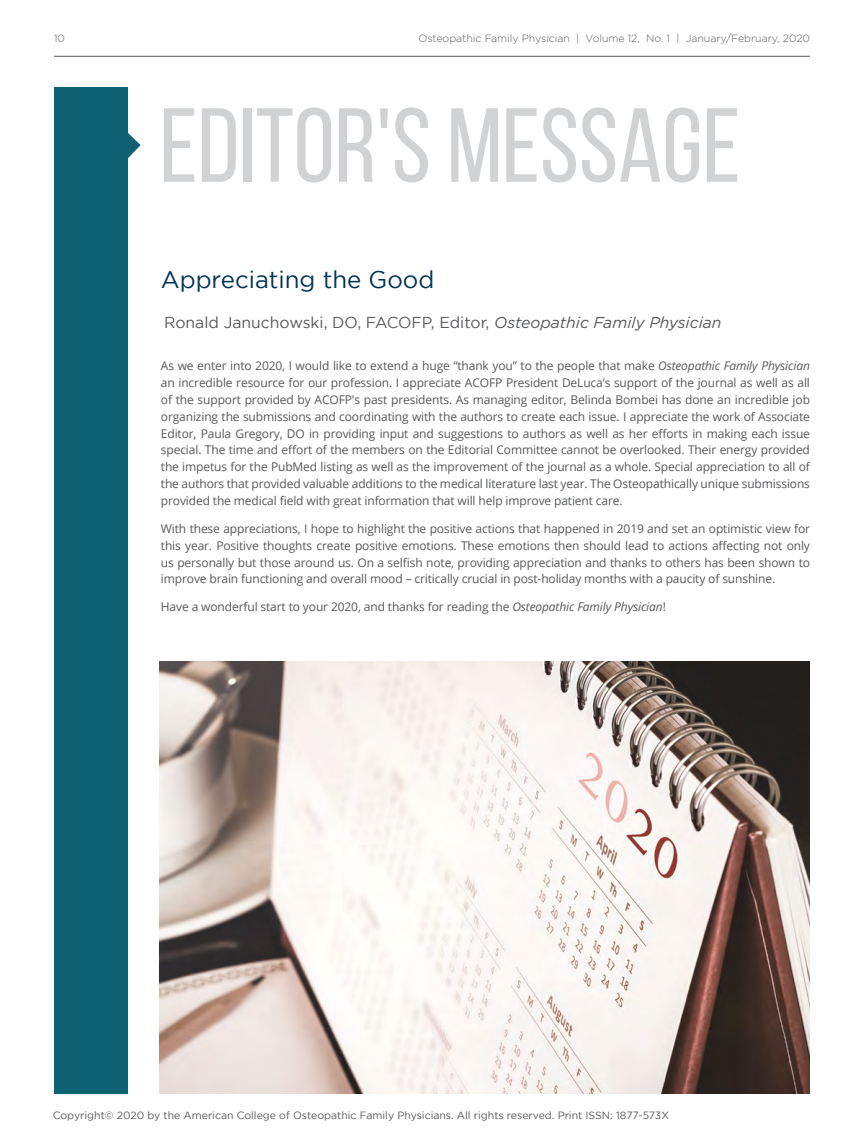
<style>
.page{position:relative;width:864px;height:1148px;background:#fff}
.page>*{position:absolute;margin:0;border:0;box-sizing:border-box;transform-origin:0 0}
.Page_Heading{font:105px "Bebas Neue";color:#d1d2d4}
.t1{font:24px "Gotham";color:#003453}
.t2{font:15.75px "Gotham";color:#57585a}
.Body{font:12px/16.8px "Open Sans";letter-spacing:-.01em;color:#57585a;text-align:justify}
.Small_Text{font:10.5px "Gotham";color:#57585a}
.t3{font:300 10.5px "Gotham";color:#57585a}
.s1{font-style:italic}
</style>
<div class="page">
<div style="left:54px;top:88px;width:73px;height:1006px;background:#0e6272"></div>
<hr style="left:54px;top:56px;width:756px;height:1px;background:#57585a">
<svg style="left:127px;top:108px;width:14px;height:79px"></svg>
<img style="left:160px;top:662px;width:650px;height:431px">
<p class="t3" style="left:54px;top:33px;width:12px">10</p>
<p class="t3" style="left:418px;top:33px;width:393px">Osteopathic Family Physician | Volume 12, No. 1 | January/February, 2020</p>
<p class="Page_Heading" style="left:160px;top:89px;width:582px">EDITOR'S MESSAGE</p>
<p class="t1" style="left:161px;top:266px;width:275px">Appreciating the Good</p>
<p class="t2" style="left:164px;top:314px;width:559px">Ronald Januchowski, DO, FACOFP, Editor, <span class="s1">Osteopathic Family Physician</span></p>
<p class="Body" style="left:161px;top:357px;width:651px">As we enter into 2020, I would like to extend a huge “thank you” to the people that make <span class="s1">Osteopathic Family Physician </span>an incredible resource for our profession. I appreciate ACOFP President DeLuca’s support of the journal as well as all of the support provided by ACOFP's past presidents. As managing editor, Belinda Bombei has done an incredible job organizing the submissions and coordinating with the authors to create each issue. I appreciate the work of Associate Editor, Paula Gregory, DO in providing input and suggestions to authors as well as her efforts in making each issue special. The time and effort of the members on the Editorial Committee cannot be overlooked. Their energy provided the impetus for the PubMed listing as well as the improvement of the journal as a whole. Special appreciation to all of the authors that provided valuable additions to the medical literature last year. The Osteopathically unique submissions provided the medical field with great information that will help improve patient care.</p>
<p class="Body" style="left:161px;top:519px;width:651px">With these appreciations, I hope to highlight the positive actions that happened in 2019 and set an optimistic view for this year. Positive thoughts create positive emotions. These emotions then should lead to actions affecting not only us personally but those around us. On a selfish note, providing appreciation and thanks to others has been shown to improve brain functioning and overall mood – critically crucial in post-holiday months with a paucity of sunshine.</p>
<p class="Body" style="left:161px;top:598px;width:507px">Have a wonderful start to your 2020, and thanks for reading the <span class="s1">Osteopathic Family Physician</span>!</p>
<p class="Small_Text" style="left:53px;top:1109px;width:618px">Copyright© 2020 by the American College of Osteopathic Family Physicians. All rights reserved. Print ISSN: 1877-573X</p>
</div>
